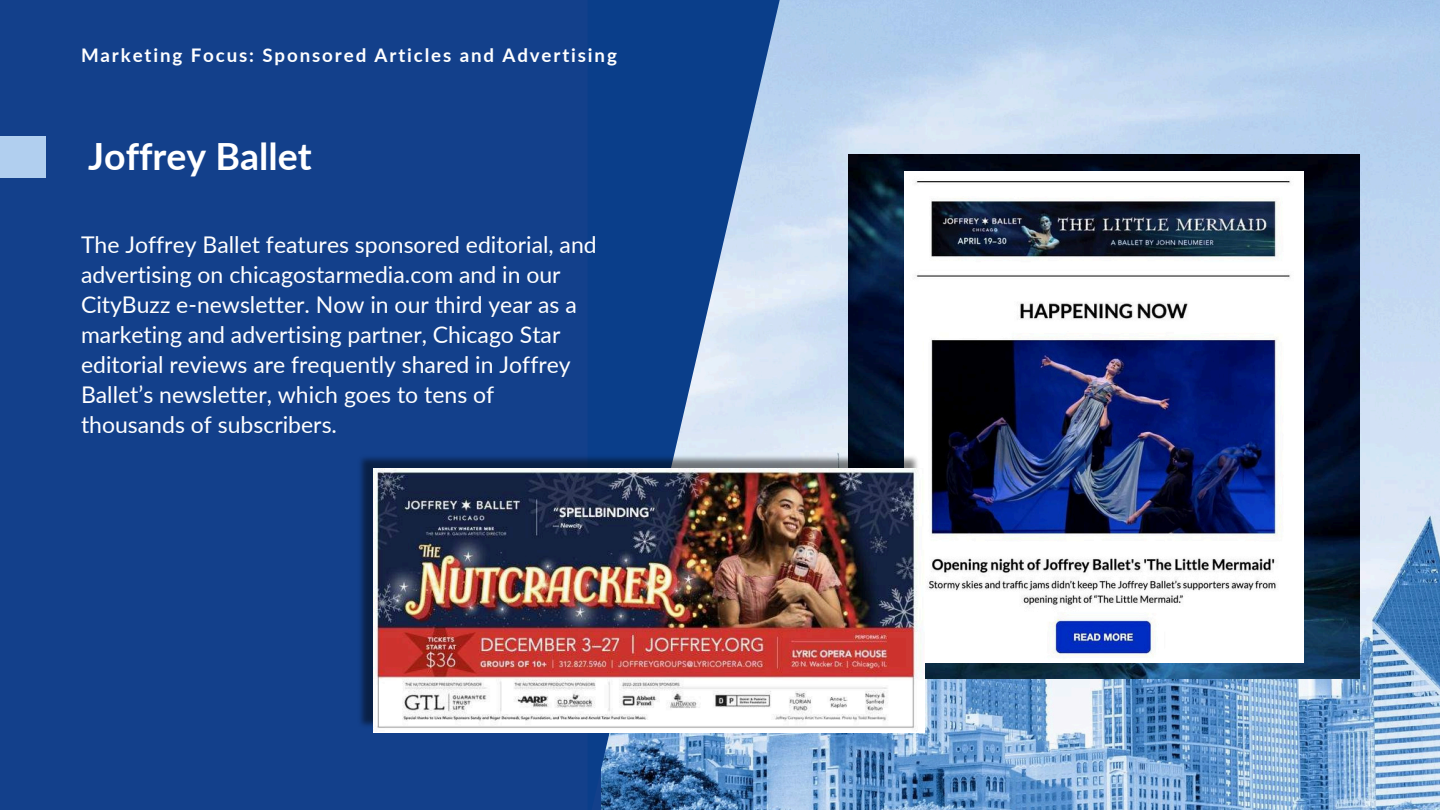
<style>
.page{position:relative;width:1440px;height:810px;background:#13408b}
.page>*{position:absolute;margin:0;border:0;box-sizing:border-box;transform-origin:0 0}
.t1{font:700 37.5px "Lato";color:#fff}
.t2{font:23px/30px "Lato";color:#fff}
.t3{font:700 18.7px "Lato";letter-spacing:.1em;color:#fff}
</style>
<div class="page">
<img style="left:780px;top:0;width:660px;height:810px">
<div style="left:0;top:136px;width:46px;height:41px;background:#b1cfef"></div>
<svg style="left:601px;top:0;width:179px;height:810px;fill:#0a3e8a"></svg>
<img style="left:848px;top:155px;width:511px;height:523px">
<img style="left:904px;top:171px;width:400px;height:491px">
<img style="left:360px;top:451px;width:562px;height:275px">
<img style="left:373px;top:469px;width:552px;height:264px">
<h2 class="t3" style="left:81px;top:44px;width:537px">Marketing Focus: Sponsored Articles and Advertising</h2>
<p class="t1" style="left:88px;top:133px;width:225px">Joffrey Ballet</p>
<h1 class="t2" style="left:81px;top:229px;width:517px">The Joffrey Ballet features sponsored editorial, and advertising on chicagostarmedia.com and in our CityBuzz e-newsletter. Now in our third year as a marketing and advertising partner, Chicago Star editorial reviews are frequently shared in Joffrey Ballet’s newsletter, which goes to tens of thousands of subscribers.</h1>
</div>
